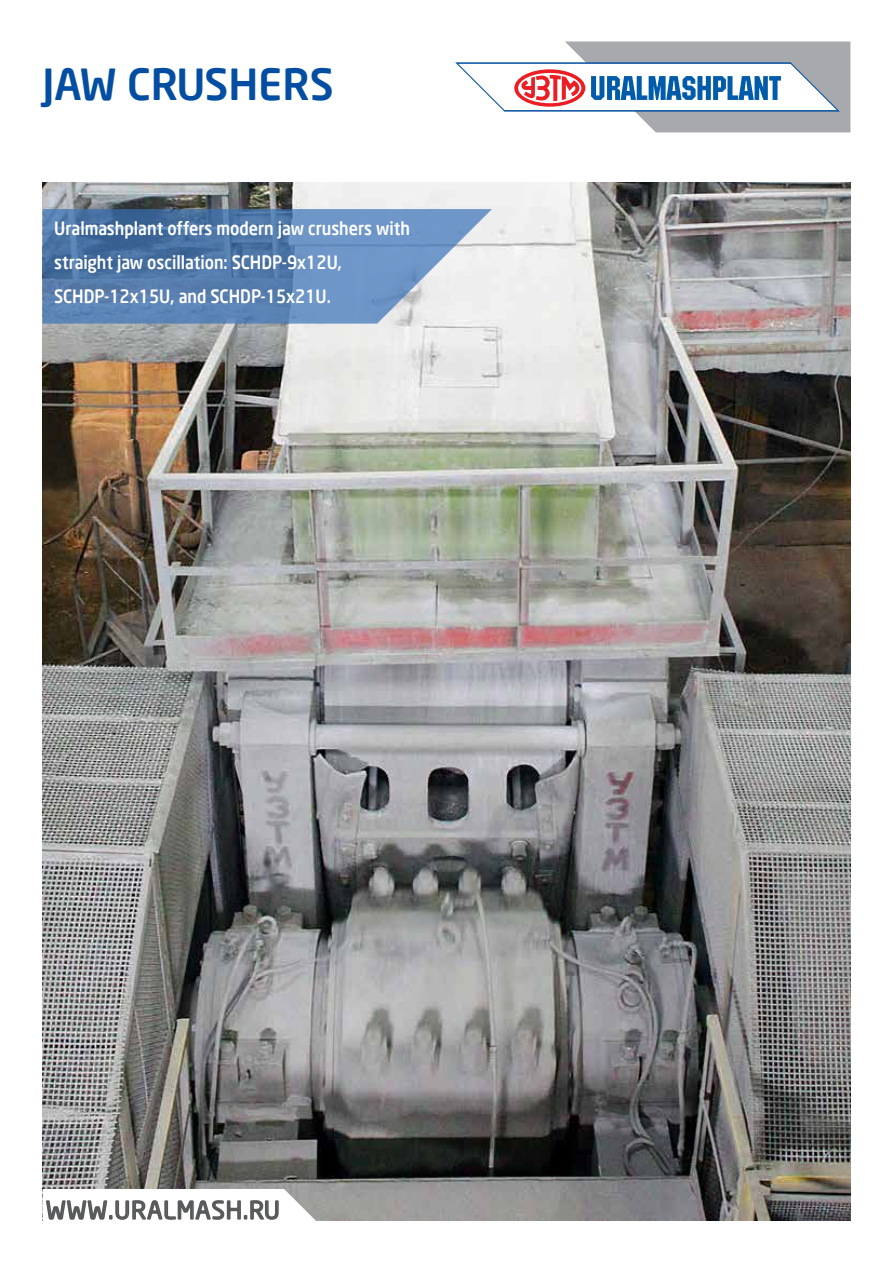
<style>
.page{position:relative;width:893px;height:1263px;background:#fff}
.page>*{position:absolute;margin:0;border:0;box-sizing:border-box;transform-origin:0 0}
.t1{font:500 42px "Neo Sans Cyr";color:#034ea2}
.t2{font:24px "Neo Sans Cyr";letter-spacing:.04em;color:#58595b}
.t3{font:500 18px/33.8px "Neo Sans Cyr";color:#fff;scale:.9 1}
</style>
<div class="page">
<img style="left:43px;top:183px;width:807px;height:1037px">
<svg style="left:43px;top:209px;width:449px;height:115px;background:#6d90ba"></svg>
<svg style="left:43px;top:1181px;width:315px;height:40px"></svg>
<svg style="left:455px;top:41px;width:395px;height:91px"></svg>
<h1 class="t1" style="left:43px;top:60px;width:293px">JAW CRUSHERS</h1>
<p class="t3" style="left:54px;top:211px;width:397px">Uralmashplant offers modern jaw crushers with straight jaw oscillation: SCHDP-9x12U,<br>SCHDP-12x15U, and SCHDP-15x21U.</p>
<h2 class="t2" style="left:46px;top:1196px;width:235px">WWW.URALMASH.RU</h2>
</div>
